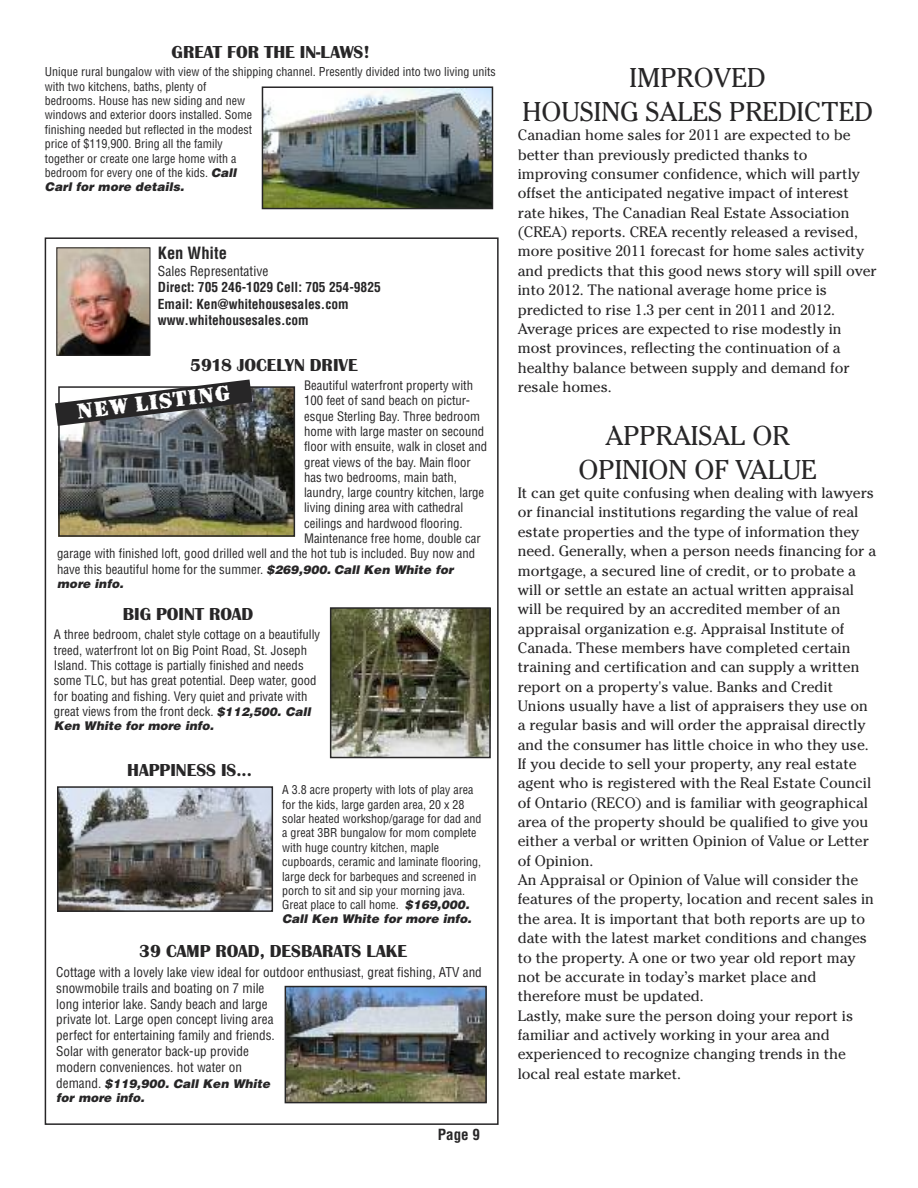
<style>
.page{position:relative;width:918px;height:1188px;background:#fff}
.page>*{position:absolute;margin:0;border:0;box-sizing:border-box;transform-origin:0 0}
.t1{font:27px/33.8px "Cheltenham";color:#272627;text-align:center}
.t2{font:22.65px "Rubber Sta Sol T";color:#fff}
.t3{font:700 18px "Britannic T";color:#272627}
.t4{font:700 condensed 16.5px "Helvetica";color:#272627}
.t5{font:15px/19.4px "Cheltenham";color:#272627}
.t6{font:700 condensed 15px "Helvetica";color:#272627}
.t7{font:700 condensed 13.5px/16.2px "Helvetica";color:#272627}
.t8{font:condensed 13.5px "Helvetica";color:#272627}
.t9{font:condensed 13.2px/15.9px "Helvetica";color:#272627}
.t10{font:condensed 12.75px/15.3px "Helvetica";color:#272627}
.t11{font:condensed 12px/14.4px "Helvetica";color:#272627}
.t12{font:italic 900 12px/14.5px "Helvetica";letter-spacing:.005em;color:#272627}
.s1{font-weight:900;font-style:italic;font-stretch:normal}
.s2{font-weight:900;font-style:italic;font-stretch:normal;font-size:12px}
.s3{font-weight:400;font-style:normal;font-stretch:condensed;font-size:13.2px}
</style>
<div class="page">
<img style="left:60px;top:789px;width:210px;height:120px">
<div style="left:57px;top:786px;width:216px;height:126px;border:2px solid #272627"></div>
<img style="left:288px;top:989px;width:196px;height:111px">
<div style="left:285px;top:986px;width:202px;height:117px;border:2px solid #272627"></div>
<img style="left:333px;top:610px;width:155px;height:145px">
<div style="left:330px;top:607px;width:161px;height:151px;border:2px solid #272627"></div>
<img style="left:61px;top:389px;width:231px;height:145px">
<div style="left:58px;top:386px;width:237px;height:151px;border:2px solid #272627"></div>
<img style="left:58px;top:249px;width:90px;height:105px">
<div style="left:56px;top:247px;width:94px;height:109px;border:1px solid #272627"></div>
<img style="left:265px;top:89px;width:225px;height:117px">
<div style="left:262px;top:86px;width:231px;height:123px;border:2px solid #272627"></div>
<svg style="left:55px;top:379px;width:197px;height:47px"></svg>
<p class="t3" style="left:172px;top:41px;width:200px">GREAT FOR THE IN-LAWS!</p>
<p class="t11" style="left:45px;top:65px;width:452px">Unique rural bungalow with view of the shipping channel. Presently divided into two living units with two kitchens, baths, plenty of<br>bedrooms. House has new siding and new<br>windows and exterior doors installed. Some<br>finishing needed but reflected in the modest<br>price of $119,900. Bring all the family<br>together or create one large home with a<br>bedroom for every one of the kids. <span class="s1">Call<br>Carl for more details.</span></p>
<p class="t4" style="left:158px;top:243px;width:71px">Ken White</p>
<p class="t8" style="left:158px;top:264px;width:112px">Sales Representative</p>
<p class="t7" style="left:158px;top:280px;width:224px">Direct: 705 246-1029 Cell: 705 254-9825<br>Email: Ken@whitehousesales.com www.whitehousesales.com</p>
<p class="t3" style="left:190px;top:354px;width:169px">5918 JOCELYN DRIVE</p>
<p class="t10" style="left:304px;top:378px;width:171px">Beautiful waterfront property with</p>
<p class="t10" style="left:304px;top:393px;width:167px">100 feet of sand beach on pictur-</p>
<p class="t10" style="left:304px;top:409px;width:177px">esque Sterling Bay. Three bedroom</p>
<p class="t10" style="left:304px;top:424px;width:182px">home with large master on secound</p>
<p class="t10" style="left:304px;top:439px;width:184px">floor with ensuite, walk in closet and</p>
<p class="t10" style="left:304px;top:455px;width:168px">great views of the bay. Main floor</p>
<p class="t10" style="left:304px;top:470px;width:154px">has two bedrooms, main bath,</p>
<p class="t10" style="left:304px;top:485px;width:182px">laundry, large country kitchen, large</p>
<p class="t10" style="left:304px;top:500px;width:161px">living dining area with cathedral</p>
<p class="t10" style="left:304px;top:516px;width:160px">ceilings and hardwood flooring.</p>
<p class="t10" style="left:304px;top:531px;width:178px">Maintenance free home, double car</p>
<p class="t10" style="left:57px;top:546px;width:420px">garage with finished loft, good drilled well and the hot tub is included. Buy now and</p>
<p class="t10" style="left:57px;top:562px;width:398px">have this beautiful home for the summer. <span class="s2">$269,900. Call Ken White for</span></p>
<p class="t12" style="left:57px;top:577px;width:68px">more info.</p>
<h2 class="t2" style="left:75px;top:398px;width:156px;rotate:-7deg">new listing</h2>
<p class="t3" style="left:123px;top:604px;width:132px">BIG POINT ROAD</p>
<p class="t10" style="left:54px;top:627px;width:268px">A three bedroom, chalet style cottage on a beautifully treed, waterfront lot on Big Point Road, St. Joseph Island. This cottage is partially finished and needs some TLC, but has great potential. Deep water, good for boating and fishing. Very quiet and private with great views from the front deck. <span class="s2">$112,500. Call</span></p>
<p class="t12" style="left:54px;top:719px;width:162px">Ken White for more info.</p>
<p class="t3" style="left:127px;top:759px;width:126px">HAPPINESS IS...</p>
<p class="t11" style="left:282px;top:783px;width:201px">A 3.8 acre property with lots of play area for the kids, large garden area, 20 x 28 solar heated workshop/garage for dad and a great 3BR bungalow for mom complete with huge country kitchen, maple cupboards, ceramic and laminate flooring, large deck for barbeques and screened in porch to sit and sip your morning java.<br>Great place to call home. <span class="s1">$169,000.<br>Call Ken White for more info.</span></p>
<p class="t3" style="left:139px;top:941px;width:270px">39 CAMP ROAD, DESBARATS LAKE</p>
<p class="t9" style="left:56px;top:964px;width:427px">Cottage with a lovely lake view ideal for outdoor enthusiast, great fishing, ATV and snowmobile trails and boating on 7 mile<br>long interior lake. Sandy beach and large<br>private lot. Large open concept living area<br>perfect for entertaining family and friends.<br>Solar with generator back-up provide<br>modern conveniences. hot water on</p>
<p class="t12" style="left:56px;top:1076px;width:216px"><span class="s3">demand.</span> $119,900. Call Ken White for more info.</p>
<p class="t6" style="left:438px;top:1126px;width:44px">Page 9</p>
<h1 class="t1" style="left:523px;top:61px;width:352px">IMPROVED<br>HOUSING SALES PREDICTED</h1>
<p class="t5" style="left:518px;top:126px;width:361px">Canadian home sales for 2011 are expected to be better than previously predicted thanks to improving consumer confidence, which will partly offset the anticipated negative impact of interest rate hikes, The Canadian Real Estate Association (CREA) reports. CREA recently released a revised, more positive 2011 forecast for home sales activity and predicts that this good news story will spill over into 2012. The national average home price is predicted to rise 1.3 per cent in 2011 and 2012.<br>Average prices are expected to rise modestly in most provinces, reflecting the continuation of a healthy balance between supply and demand for resale homes.</p>
<h1 class="t1" style="left:578px;top:419px;width:240px">APPRAISAL OR<br>OPINION OF VALUE</h1>
<p class="t5" style="left:518px;top:483px;width:360px">It can get quite confusing when dealing with lawyers or financial institutions regarding the value of real estate properties and the type of information they need. Generally, when a person needs financing for a mortgage, a secured line of credit, or to probate a will or settle an estate an actual written appraisal will be required by an accredited member of an appraisal organization e.g. Appraisal Institute of Canada. These members have completed certain training and certification and can supply a written report on a property's value. Banks and Credit Unions usually have a list of appraisers they use on a regular basis and will order the appraisal directly and the consumer has little choice in who they use.<br>If you decide to sell your property, any real estate agent who is registered with the Real Estate Council of Ontario (RECO) and is familiar with geographical area of the property should be qualified to give you either a verbal or written Opinion of Value or Letter of Opinion.<br>An Appraisal or Opinion of Value will consider the features of the property, location and recent sales in the area. It is important that both reports are up to date with the latest market conditions and changes to the property. A one or two year old report may not be accurate in today’s market place and therefore must be updated.<br>Lastly, make sure the person doing your report is familiar and actively working in your area and experienced to recognize changing trends in the local real estate market.</p>
</div>
